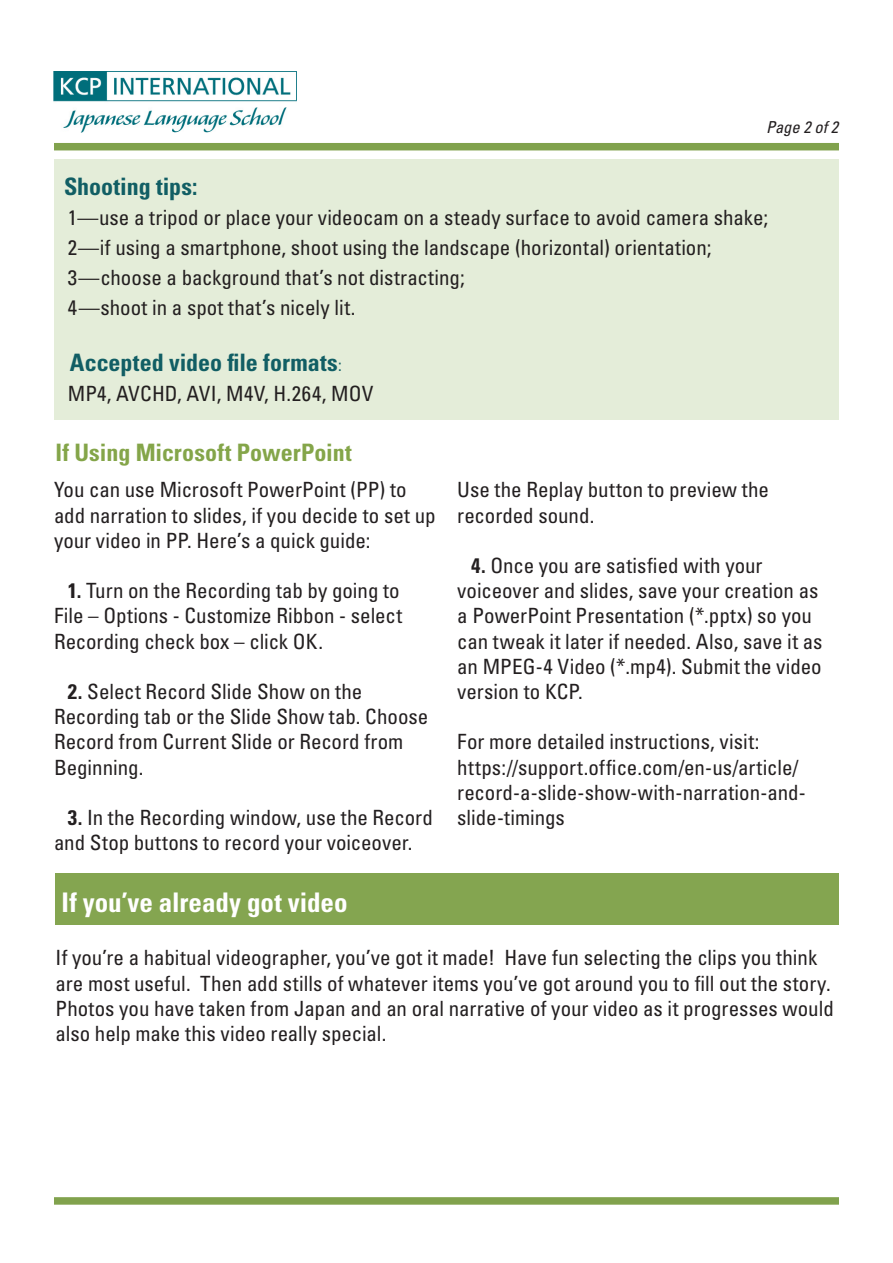
<style>
.page{position:relative;width:893px;height:1263px;background:#fff}
.page>*{position:absolute;margin:0;border:0;box-sizing:border-box;transform-origin:0 0}
.t1{font:700 condensed 27px "Univers LT Std";color:#fff}
.t2{font:700 condensed 24px "Univers LT Std";color:#115e64}
.t3{font:700 condensed 24px "Univers LT Std";color:#84a549}
.t4{font:condensed 21px/25.2px "Univers LT Std";color:#231f20}
.t5{font:italic condensed 16.5px "Univers LT Std";letter-spacing:-.005em;color:#231f20}
.s1{font-weight:400;font-size:16.5px}
.s2{font-weight:700}
</style>
<div class="page">
<div style="left:54px;top:1197px;width:785px;height:8px;background:#81a24d"></div>
<div style="left:56px;top:873px;width:783px;height:52px;background:#84a550"></div>
<div style="left:54px;top:159px;width:785px;height:260px;background:#e4edd9"></div>
<img style="left:53px;top:71px;width:244px;height:61px">
<div style="left:54px;top:143px;width:785px;height:7px;background:#81a24d"></div>
<p class="t5" style="left:766px;top:117px;width:73px">Page 2 of 2</p>
<p class="t2" style="left:64px;top:172px;width:135px">Shooting tips:</p>
<p class="t4" style="left:68px;top:205px;width:702px">1—use a tripod or place your videocam on a steady surface to avoid camera shake;</p>
<p class="t4" style="left:68px;top:235px;width:645px">2—if using a smartphone, shoot using the landscape (horizontal) orientation;</p>
<p class="t4" style="left:68px;top:265px;width:398px">3—choose a background that’s not distracting;</p>
<p class="t4" style="left:68px;top:295px;width:289px">4—shoot in a spot that’s nicely lit.</p>
<p class="t2" style="left:70px;top:347px;width:273px">Accepted video file formats<span class="s1">:</span></p>
<p class="t4" style="left:68px;top:380px;width:307px">MP4, AVCHD, AVI, M4V, H.264, MOV</p>
<p class="t3" style="left:56px;top:437px;width:298px">If Using Microsoft PowerPoint</p>
<p class="t4" style="left:54px;top:477px;width:383px">You can use Microsoft PowerPoint (PP) to add narration to slides, if you decide to set up your video in PP. Here’s a quick guide:</p>
<p class="t4" style="left:54px;top:578px;width:350px;text-align:justify;text-indent:14px"><span class="s2">1.</span> Turn on the Recording tab by going to File – Options - Customize Ribbon - select Recording check box – click OK.</p>
<p class="t4" style="left:54px;top:679px;width:376px;text-indent:14px"><span class="s2">2.</span> Select Record Slide Show on the<br>Recording tab or the Slide Show tab. Choose<br>Record from Current Slide or Record from<br>Beginning.</p>
<p class="t4" style="left:54px;top:805px;width:380px;text-indent:14px"><span class="s2">3.</span> In the Recording window, use the Record and Stop buttons to record your voiceover.</p>
<p class="t1" style="left:61px;top:886px;width:288px">If you’ve already got video</p>
<p class="t4" style="left:457px;top:477px;width:313px">Use the Replay button to preview the recorded sound.</p>
<p class="t4" style="left:457px;top:553px;width:367px;text-indent:14px"><span class="s2">4.</span> Once you are satisfied with your voiceover and slides, save your creation as a PowerPoint Presentation (*.pptx) so you can tweak it later if needed. Also, save it as an MPEG-4 Video (*.mp4). Submit the video version to KCP.</p>
<p class="t4" style="left:457px;top:729px;width:304px">For more detailed instructions, visit:</p>
<p class="t4" style="left:457px;top:754px;width:350px">https://support.office.com/en-us/article/ record-a-slide-show-with-narration-and&shy;slide-timings</p>
<p class="t4" style="left:56px;top:945px;width:780px">If you’re a habitual videographer, you’ve got it made! Have fun selecting the clips you think are most useful. Then add stills of whatever items you’ve got around you to fill out the story.<br>Photos you have taken from Japan and an oral narrative of your video as it progresses would also help make this video really special.</p>
</div>
